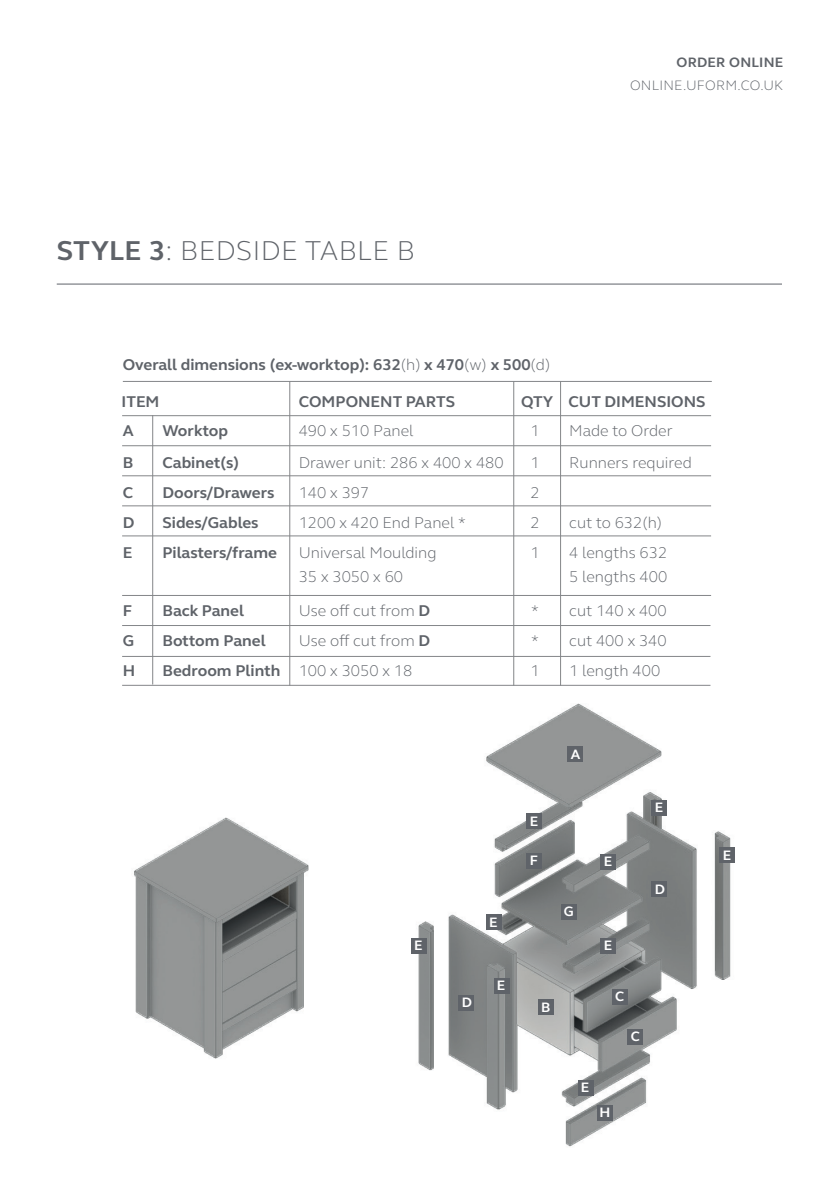
<style>
.page{position:relative;width:840px;height:1191px;background:#fff}
.page>*{position:absolute;margin:0;border:0;box-sizing:border-box;transform-origin:0 0}
.t1{font:300 28px "FS Elliot";letter-spacing:.015em;color:#5f6369}
.t2{font:300 16px "FS Elliot";color:#5f6369}
.t3{font:700 16px "FS Elliot";color:#5f6369}
.t4{font:300 14px "FS Elliot";letter-spacing:.015em;color:#5f6369}
.t5{font:700 14px "FS Elliot";color:#fff}
.t6{font:700 14px "FS Elliot";letter-spacing:.015em;color:#5f6369}
.s1{font-weight:700}
.s2{font-weight:300}
</style>
<div class="page">
<hr style="left:57px;top:283px;width:724px;height:1px;background:#5f6369">
<hr style="left:123px;top:381px;width:588px;height:1px;background:#848689">
<hr style="left:122px;top:415px;width:588px;height:1px;background:#848689">
<hr style="left:122px;top:445px;width:588px;height:1px;background:#848689">
<hr style="left:122px;top:475px;width:588px;height:1px;background:#848689">
<hr style="left:122px;top:505px;width:588px;height:1px;background:#848689">
<hr style="left:122px;top:535px;width:588px;height:1px;background:#848689">
<hr style="left:513px;top:381px;width:1px;height:304px;background:#848689">
<hr style="left:152px;top:415px;width:1px;height:269px;background:#848689">
<hr style="left:122px;top:595px;width:588px;height:1px;background:#848689">
<hr style="left:122px;top:625px;width:588px;height:1px;background:#848689">
<hr style="left:122px;top:656px;width:588px;height:1px;background:#848689">
<hr style="left:122px;top:685px;width:588px;height:1px;background:#848689">
<hr style="left:289px;top:381px;width:1px;height:304px;background:#848689">
<hr style="left:559px;top:381px;width:1px;height:304px;background:#848689">
<img style="left:134px;top:817px;width:175px;height:242px">
<img style="left:418px;top:703px;width:313px;height:444px">
<div style="left:537px;top:999px;width:16px;height:16px;background:#5f6369"></div>
<div style="left:611px;top:989px;width:16px;height:16px;background:#5f6369"></div>
<div style="left:627px;top:1028px;width:16px;height:16px;background:#5f6369"></div>
<div style="left:458px;top:994px;width:16px;height:16px;background:#5f6369"></div>
<div style="left:651px;top:881px;width:16px;height:16px;background:#5f6369"></div>
<div style="left:560px;top:904px;width:16px;height:16px;background:#5f6369"></div>
<div style="left:526px;top:853px;width:16px;height:16px;background:#5f6369"></div>
<div style="left:596px;top:1104px;width:16px;height:16px;background:#5f6369"></div>
<div style="left:410px;top:938px;width:16px;height:16px;background:#5f6369"></div>
<div style="left:493px;top:977px;width:16px;height:16px;background:#5f6369"></div>
<div style="left:719px;top:847px;width:16px;height:16px;background:#5f6369"></div>
<div style="left:600px;top:938px;width:16px;height:16px;background:#5f6369"></div>
<div style="left:577px;top:1079px;width:16px;height:16px;background:#5f6369"></div>
<div style="left:600px;top:854px;width:16px;height:16px;background:#5f6369"></div>
<div style="left:526px;top:813px;width:16px;height:16px;background:#5f6369"></div>
<div style="left:485px;top:914px;width:16px;height:16px;background:#5f6369"></div>
<div style="left:651px;top:799px;width:16px;height:16px;background:#5f6369"></div>
<div style="left:567px;top:746px;width:16px;height:16px;background:#5f6369"></div>
<h1 class="t1" style="left:57px;top:232px;width:359px"><span class="s1">STYLE 3</span>: BEDSIDE TABLE B</h1>
<p class="t3" style="left:123px;top:353px;width:429px">Overall dimensions (ex-worktop): 632<span class="s2">(h)</span> x 470<span class="s2">(w)</span> x 500<span class="s2">(d)</span></p>
<p class="t6" style="left:676px;top:53px;width:108px">ORDER ONLINE</p>
<p class="t4" style="left:629px;top:76px;width:155px">ONLINE.UFORM.CO.UK</p>
<p class="t3" style="left:121px;top:390px;width:39px">ITEM</p>
<p class="t3" style="left:299px;top:390px;width:158px">COMPONENT PARTS</p>
<p class="t3" style="left:521px;top:390px;width:186px">QTY CUT DIMENSIONS</p>
<p class="t3" style="left:123px;top:419px;width:12px">A</p>
<p class="t3" style="left:162px;top:419px;width:67px">Worktop</p>
<p class="t2" style="left:298px;top:419px;width:116px">490 x 510 Panel</p>
<p class="t2" style="left:530px;top:419px;width:11px">1</p>
<p class="t2" style="left:569px;top:419px;width:105px">Made to Order</p>
<p class="t3" style="left:123px;top:451px;width:12px">B</p>
<p class="t3" style="left:162px;top:451px;width:78px">Cabinet(s)</p>
<p class="t2" style="left:298px;top:451px;width:206px">Drawer unit: 286 x 400 x 480</p>
<p class="t2" style="left:530px;top:451px;width:11px">1</p>
<p class="t2" style="left:569px;top:451px;width:124px">Runners required</p>
<p class="t3" style="left:123px;top:481px;width:12px">C</p>
<p class="t3" style="left:162px;top:481px;width:114px">Doors/Drawers</p>
<p class="t2" style="left:298px;top:481px;width:72px">140 x 397</p>
<p class="t2" style="left:530px;top:481px;width:11px">2</p>
<p class="t3" style="left:123px;top:511px;width:13px">D</p>
<p class="t3" style="left:162px;top:511px;width:98px">Sides/Gables</p>
<p class="t2" style="left:298px;top:511px;width:169px">1200 x 420 End Panel *</p>
<p class="t2" style="left:530px;top:511px;width:11px">2</p>
<p class="t2" style="left:569px;top:511px;width:94px">cut to 632(h)</p>
<p class="t3" style="left:123px;top:541px;width:11px">E</p>
<p class="t3" style="left:162px;top:541px;width:116px">Pilasters/frame</p>
<p class="t2" style="left:298px;top:541px;width:139px">Universal Moulding</p>
<p class="t2" style="left:530px;top:541px;width:11px">1</p>
<p class="t2" style="left:569px;top:541px;width:99px">4 lengths 632</p>
<p class="t2" style="left:298px;top:565px;width:106px">35 x 3050 x 60</p>
<p class="t2" style="left:569px;top:565px;width:99px">5 lengths 400</p>
<p class="t3" style="left:123px;top:599px;width:11px">F</p>
<p class="t3" style="left:162px;top:599px;width:83px">Back Panel</p>
<p class="t2" style="left:298px;top:599px;width:133px">Use off cut from <span class="s1">D</span></p>
<p class="t2" style="left:531px;top:599px;width:137px">* cut 140 x 400</p>
<p class="t3" style="left:123px;top:629px;width:13px">G</p>
<p class="t3" style="left:162px;top:629px;width:105px">Bottom Panel</p>
<p class="t2" style="left:298px;top:629px;width:133px">Use off cut from <span class="s1">D</span></p>
<p class="t2" style="left:531px;top:629px;width:137px">* cut 400 x 340</p>
<p class="t3" style="left:123px;top:659px;width:14px">H</p>
<p class="t3" style="left:162px;top:659px;width:251px">Bedroom Plinth <span class="s2">100 x 3050 x 18</span></p>
<p class="t2" style="left:530px;top:659px;width:11px">1</p>
<p class="t2" style="left:569px;top:659px;width:92px">1 length 400</p>
<p class="t5" style="left:414px;top:936px;width:10px">E</p>
<p class="t5" style="left:488px;top:912px;width:10px">E</p>
<p class="t5" style="left:461px;top:993px;width:12px">D</p>
<p class="t5" style="left:496px;top:976px;width:10px">E</p>
<p class="t5" style="left:570px;top:744px;width:11px">A</p>
<p class="t5" style="left:529px;top:811px;width:10px">E</p>
<p class="t5" style="left:529px;top:851px;width:10px">F</p>
<p class="t5" style="left:563px;top:902px;width:11px">G</p>
<p class="t5" style="left:541px;top:997px;width:11px">B</p>
<p class="t5" style="left:603px;top:852px;width:10px">E</p>
<p class="t5" style="left:654px;top:798px;width:10px">E</p>
<p class="t5" style="left:654px;top:879px;width:12px">D</p>
<p class="t5" style="left:603px;top:936px;width:10px">E</p>
<p class="t5" style="left:614px;top:987px;width:11px">C</p>
<p class="t5" style="left:630px;top:1027px;width:11px">C</p>
<p class="t5" style="left:580px;top:1078px;width:10px">E</p>
<p class="t5" style="left:599px;top:1103px;width:12px">H</p>
<p class="t5" style="left:722px;top:845px;width:10px">E</p>
</div>
